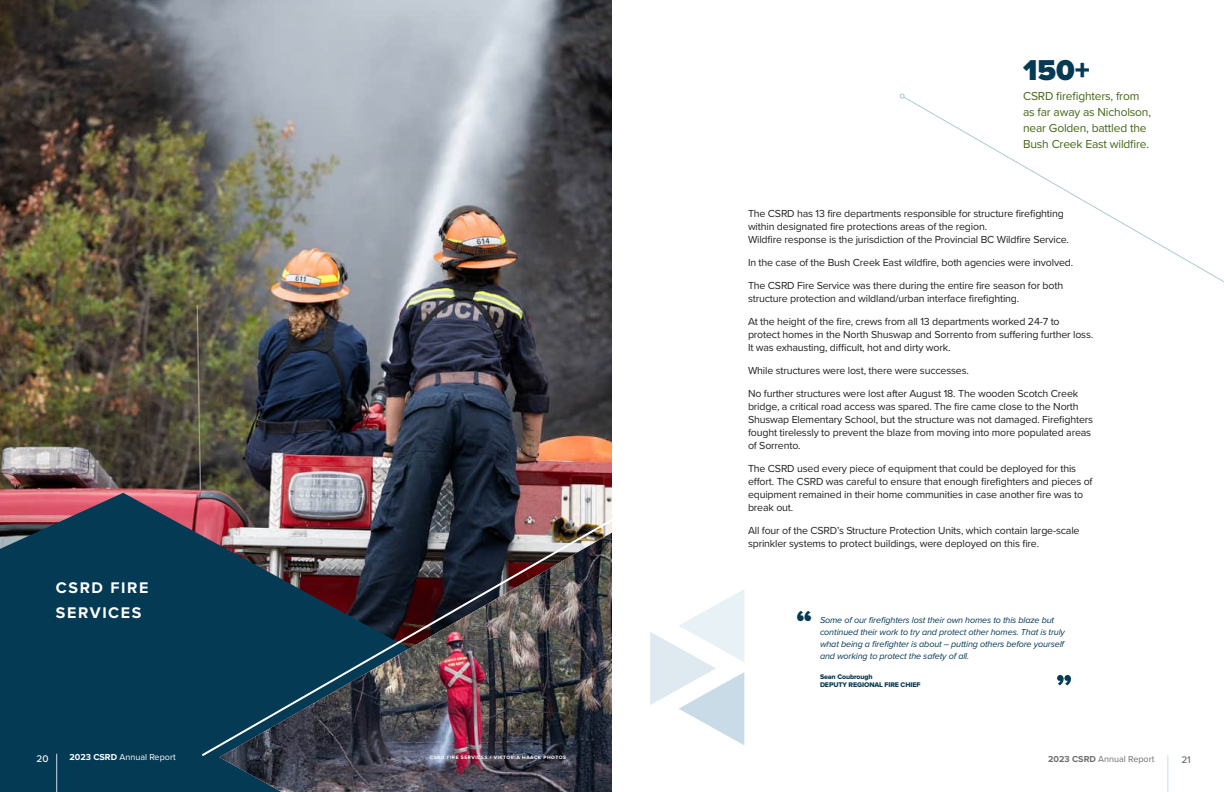
<style>
.page{position:relative;width:1224px;height:792px;background:#fff}
.page>*{position:absolute;margin:0;border:0;box-sizing:border-box;transform-origin:0 0}
.t1{font:900 29.8px "Proxima Nova";color:#043a54}
.t2{font:700 16px "Proxima Nova";letter-spacing:.1em;color:#fff}
.t3{font:12px "Proxima Nova";letter-spacing:-.015em;color:#446613}
.t4{font:10.6px/13px "Proxima Nova";letter-spacing:-.015em;color:#231f20}
.t5{font:500 10px "Proxima Nova";color:#fff}
.t6{font:500 10px "Proxima Nova";color:#6c6d70}
.t7{font:italic 9px/12px "Proxima Nova";letter-spacing:-.015em;color:#043a54}
.t8{font:9px "Proxima Nova";color:#fff}
.t9{font:9px "Proxima Nova";color:#6c6d70}
.t10{font:7px "Proxima Nova Extrabld";letter-spacing:-.015em;color:#043a54}
.t11{font:700 5px "Proxima Nova";letter-spacing:.1em;color:#fff}
.s1{font-weight:700}
</style>
<div class="page">
<img style="left:0;top:0;width:612px;height:510px">
<svg style="left:0;top:493px;width:611px;height:299px;background:#1f4259"></svg>
<svg style="left:905px;top:97px;width:319px;height:185px"></svg>
<svg style="left:900px;top:94px;width:5px;height:5px"></svg>
<img style="left:219px;top:758px;width:393px;height:34px">
<hr style="left:1167px;top:755px;width:1px;height:37px;background:#c8dbe6">
<hr style="left:56px;top:754px;width:1px;height:38px;background:#c8dbe6">
<svg style="left:650px;top:589px;width:95px;height:156px"></svg>
<img style="left:200px;top:510px;width:412px;height:248px">
<svg style="left:1057px;top:675px;width:14px;height:10px"></svg>
<p class="t1" style="left:1023px;top:48px;width:68px">150+</p>
<p class="t3" style="left:1023px;top:87px;width:118px">CSRD firefighters, from</p>
<p class="t3" style="left:1023px;top:103px;width:130px">as far away as Nicholson,</p>
<p class="t3" style="left:1023px;top:119px;width:125px">near Golden, battled the</p>
<p class="t3" style="left:1023px;top:135px;width:128px">Bush Creek East wildfire.</p>
<p class="t2" style="left:56px;top:576px;width:94px">CSRD FIRE</p>
<p class="t2" style="left:56px;top:601px;width:87px">SERVICES</p>
<p class="t4" style="left:748px;top:207px;width:317px">The CSRD has 13 fire departments responsible for structure firefighting</p>
<p class="t4" style="left:748px;top:220px;width:241px">within designated fire protections areas of the region.</p>
<p class="t4" style="left:748px;top:233px;width:323px">Wildfire response is the jurisdiction of the Provincial BC Wildfire Service.</p>
<p class="t4" style="left:748px;top:256px;width:327px">In the case of the Bush Creek East wildfire, both agencies were involved.</p>
<p class="t4" style="left:748px;top:279px;width:317px">The CSRD Fire Service was there during the entire fire season for both structure protection and wildland/urban interface firefighting.</p>
<p class="t4" style="left:748px;top:315px;width:347px">At the height of the fire, crews from all 13 departments worked 24-7 to protect homes in the North Shuswap and Sorrento from suffering further loss.<br>It was exhausting, difficult, hot and dirty work.</p>
<p class="t4" style="left:748px;top:364px;width:222px">While structures were lost, there were successes.</p>
<p class="t4" style="left:748px;top:387px;width:347px">No further structures were lost after August 18. The wooden Scotch Creek bridge, a critical road access was spared. The fire came close to the North Shuswap Elementary School, but the structure was not damaged. Firefighters fought tirelessly to prevent the blaze from moving into more populated areas of Sorrento.</p>
<p class="t4" style="left:748px;top:462px;width:346px">The CSRD used every piece of equipment that could be deployed for this effort. The CSRD was careful to ensure that enough firefighters and pieces of equipment remained in their home communities in case another fire was to break out.</p>
<p class="t4" style="left:748px;top:524px;width:333px">All four of the CSRD’s Structure Protection Units, which contain large-scale sprinkler systems to protect buildings, were deployed on this fire.</p>
<p class="t1" style="left:796px;top:598px;width:17px">“</p>
<p class="t7" style="left:820px;top:614px;width:247px">Some of our firefighters lost their own homes to this blaze but continued their work to try and protect other homes. That is truly what being a firefighter is about – putting others before yourself and working to protect the safety of all.</p>
<p class="t10" style="left:820px;top:672px;width:54px">Sean Coubrough</p>
<p class="t10" style="left:820px;top:680px;width:102px">DEPUTY REGIONAL FIRE CHIEF</p>
<p class="t5" style="left:37px;top:751px;width:14px">20</p>
<p class="t8" style="left:69px;top:751px;width:108px"><span class="s1">2023 CSRD</span> Annual Report</p>
<p class="t9" style="left:1048px;top:753px;width:108px"><span class="s1">2023 CSRD</span> Annual Report</p>
<p class="t6" style="left:1181px;top:752px;width:11px">21</p>
<p class="t11" style="left:430px;top:754px;width:138px">CSRD FIRE SERVICES / VIKTORIA HAACK PHOTOS</p>
</div>
